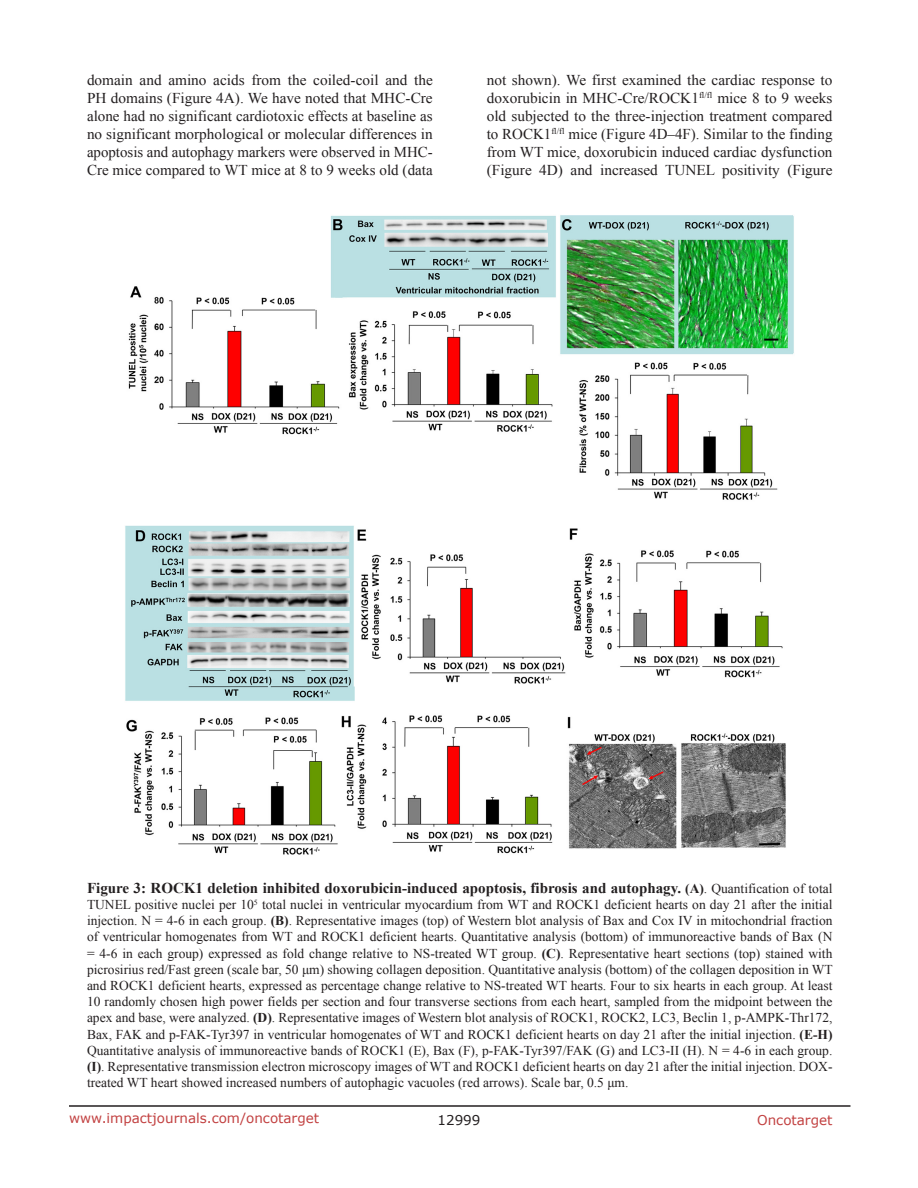
<style>
.page{position:relative;width:918px;height:1188px;background:#fff}
.page>*{position:absolute;margin:0;border:0;box-sizing:border-box;transform-origin:0 0}
.BodyText{font:15px/18px "Times New Roman";color:#231f20;text-align:justify}
.figuretext{font:700 15px "Times New Roman";color:#231f20}
.figuretext-2{font:13.5px/16.2px "Times New Roman";color:#231f20;text-align:justify}
.t1{font:13.5px "Verdana";color:#c24141}
.t2{font:13.5px "Verdana";color:#231f20}
.s1{font-size:13.5px}
.s2{font-weight:400;font-size:13.5px}
.s3{font-weight:700}
</style>
<div class="page">
<hr style="left:69px;top:1105px;width:781px;height:2px;background:#231f20">
<img style="left:125px;top:215px;width:669px;height:640px">
<p class="BodyText" style="left:87px;top:71px;width:347px">domain and amino acids from the coiled-coil and the PH domains (Figure 4A). We have noted that MHC-Cre alone had no significant cardiotoxic effects at baseline as no significant morphological or molecular differences in apoptosis and autophagy markers were observed in MHC-Cre mice compared to WT mice at 8 to 9 weeks old (data</p>
<p class="BodyText" style="left:487px;top:71px;width:347px">not shown). We first examined the cardiac response to doxorubicin in MHC-Cre/ROCK1<sup>fl/fl</sup> mice 8 to 9 weeks old subjected to the three-injection treatment compared to ROCK1<sup>fl/fl</sup> mice (Figure 4D–4F). Similar to the finding from WT mice, doxorubicin induced cardiac dysfunction (Figure 4D) and increased TUNEL positivity (Figure</p>
<p class="figuretext" style="left:87px;top:877px;width:747px">Figure 3: ROCK1 deletion inhibited doxorubicin-induced apoptosis, fibrosis and autophagy. <span class="s1">(A)</span><span class="s2">. Quantification of total</span></p>
<p class="figuretext-2" style="left:87px;top:896px;width:747px">TUNEL positive nuclei per 10<sup>5</sup> total nuclei in ventricular myocardium from WT and ROCK1 deficient hearts on day 21 after the initial injection. N = 4-6 in each group. <span class="s3">(B)</span>. Representative images (top) of Western blot analysis of Bax and Cox IV in mitochondrial fraction of ventricular homogenates from WT and ROCK1 deficient hearts. Quantitative analysis (bottom) of immunoreactive bands of Bax (N = 4-6 in each group) expressed as fold change relative to NS-treated WT group. <span class="s3">(C)</span>. Representative heart sections (top) stained with picrosirius red/Fast green (scale bar, 50 μm) showing collagen deposition. Quantitative analysis (bottom) of the collagen deposition in WT and ROCK1 deficient hearts, expressed as percentage change relative to NS-treated WT hearts. Four to six hearts in each group. At least 10 randomly chosen high power fields per section and four transverse sections from each heart, sampled from the midpoint between the apex and base, were analyzed. <span class="s3">(D)</span>. Representative images of Western blot analysis of ROCK1, ROCK2, LC3, Beclin 1, p-AMPK-Thr172, Bax, FAK and p-FAK-Tyr397 in ventricular homogenates of WT and ROCK1 deficient hearts on day 21 after the initial injection. <span class="s3">(E-H)<br></span>Quantitative analysis of immunoreactive bands of ROCK1 (E), Bax (F), p-FAK-Tyr397/FAK (G) and LC3-II (H). N = 4-6 in each group. <span class="s3">(I)</span>. Representative transmission electron microscopy images of WT and ROCK1 deficient hearts on day 21 after the initial injection. DOX&shy;treated WT heart showed increased numbers of autophagic vacuoles (red arrows). Scale bar, 0.5 μm.</p>
<p class="t1" style="left:69px;top:1109px;width:252px">www.impactjournals.com/oncotarget</p>
<p class="t2" style="left:438px;top:1111px;width:44px">12999</p>
<p class="t1" style="left:757px;top:1111px;width:77px">Oncotarget</p>
</div>
